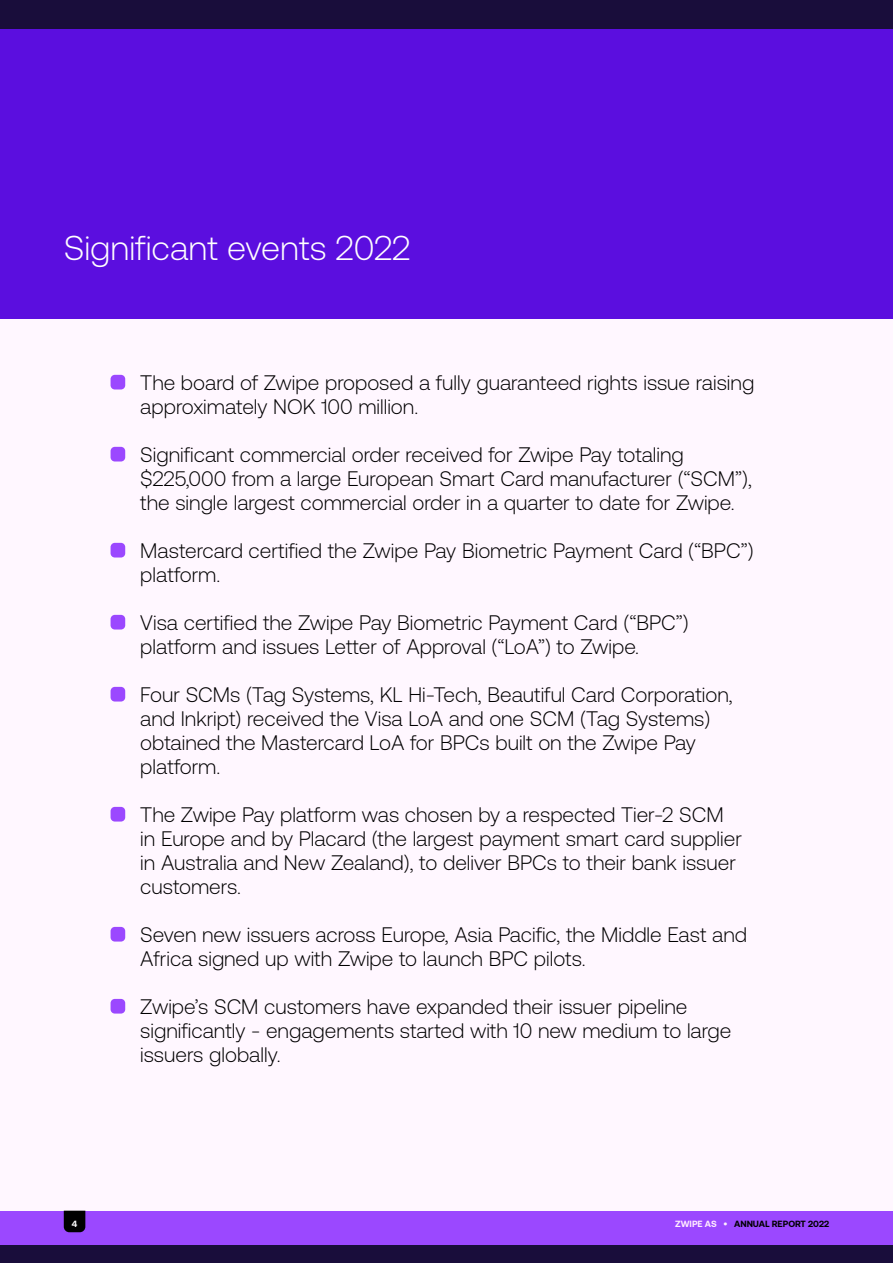
<style>
.page{position:relative;width:893px;height:1263px;background:#fff}
.page>*{position:absolute;margin:0;border:0;box-sizing:border-box;transform-origin:0 0}
.t1{font:300 34.5px "Aeonik Pro";color:#fff}
.t2{font:300 21px/24px "Aeonik Pro";color:#000}
.t3{font:700 9px "Aeonik Pro";color:#000}
.t4{font:700 9px "Aeonik Pro";color:#fff}
.s1{color:#ffebff}
.s2{font-size:9.15px;color:#ffefff}
</style>
<div class="page">
<div style="left:0;top:1211px;width:893px;height:52px;background:#9b48ff"></div>
<div style="left:0;top:0;width:893px;height:1211px;background:#fff7ff"></div>
<div style="left:0;top:1246px;width:893px;height:17px;background:#190d3b"></div>
<div style="left:0;top:0;width:893px;height:51px;background:#190d3b"></div>
<div style="left:0;top:30px;width:893px;height:289px;background:#5b0edf"></div>
<div style="left:111px;top:375px;width:14px;height:14px;background:#9b48ff;border-radius:4px"></div>
<div style="left:111px;top:447px;width:14px;height:14px;background:#9b48ff;border-radius:4px"></div>
<div style="left:111px;top:543px;width:14px;height:14px;background:#9b48ff;border-radius:4px"></div>
<div style="left:111px;top:615px;width:14px;height:14px;background:#9b48ff;border-radius:4px"></div>
<div style="left:111px;top:687px;width:14px;height:14px;background:#9b48ff;border-radius:4px"></div>
<div style="left:111px;top:807px;width:14px;height:14px;background:#9b48ff;border-radius:4px"></div>
<div style="left:111px;top:927px;width:14px;height:14px;background:#9b48ff;border-radius:4px"></div>
<div style="left:111px;top:999px;width:14px;height:14px;background:#9b48ff;border-radius:4px"></div>
<svg style="left:64px;top:1211px;width:21px;height:21px"></svg>
<h1 class="t1" style="left:64px;top:229px;width:348px">Significant events 2022</h1>
<p class="t2" style="left:140px;top:370px;width:615px">The board of Zwipe proposed a fully guaranteed rights issue raising approximately NOK 100 million.</p>
<p class="t2" style="left:140px;top:442px;width:613px">Significant commercial order received for Zwipe Pay totaling $225,000 from a large European Smart Card manufacturer (“SCM”), the single largest commercial order in a quarter to date for Zwipe.</p>
<p class="t2" style="left:140px;top:538px;width:615px">Mastercard certified the Zwipe Pay Biometric Payment Card (“BPC”) platform.</p>
<p class="t2" style="left:140px;top:610px;width:550px">Visa certified the Zwipe Pay Biometric Payment Card (“BPC”) platform and issues Letter of Approval (“LoA”) to Zwipe.</p>
<p class="t2" style="left:140px;top:682px;width:594px">Four SCMs (Tag Systems, KL Hi-Tech, Beautiful Card Corporation, and Inkript) received the Visa LoA and one SCM (Tag Systems) obtained the Mastercard LoA for BPCs built on the Zwipe Pay platform.</p>
<p class="t2" style="left:140px;top:802px;width:603px">The Zwipe Pay platform was chosen by a respected Tier-2 SCM in Europe and by Placard (the largest payment smart card supplier in Australia and New Zealand), to deliver BPCs to their bank issuer customers.</p>
<p class="t2" style="left:140px;top:922px;width:608px">Seven new issuers across Europe, Asia Pacific, the Middle East and<br>Africa signed up with Zwipe to launch BPC pilots.</p>
<p class="t2" style="left:140px;top:994px;width:592px">Zwipe’s SCM customers have expanded their issuer pipeline significantly - engagements started with 10 new medium to large issuers globally.</p>
<p class="t4" style="left:72px;top:1218px;width:7px">4</p>
<p class="t3" style="left:675px;top:1218px;width:156px"><span class="s1">ZWIPE AS</span> <span class="s2">•</span> ANNUAL REPORT 2022</p>
</div>
